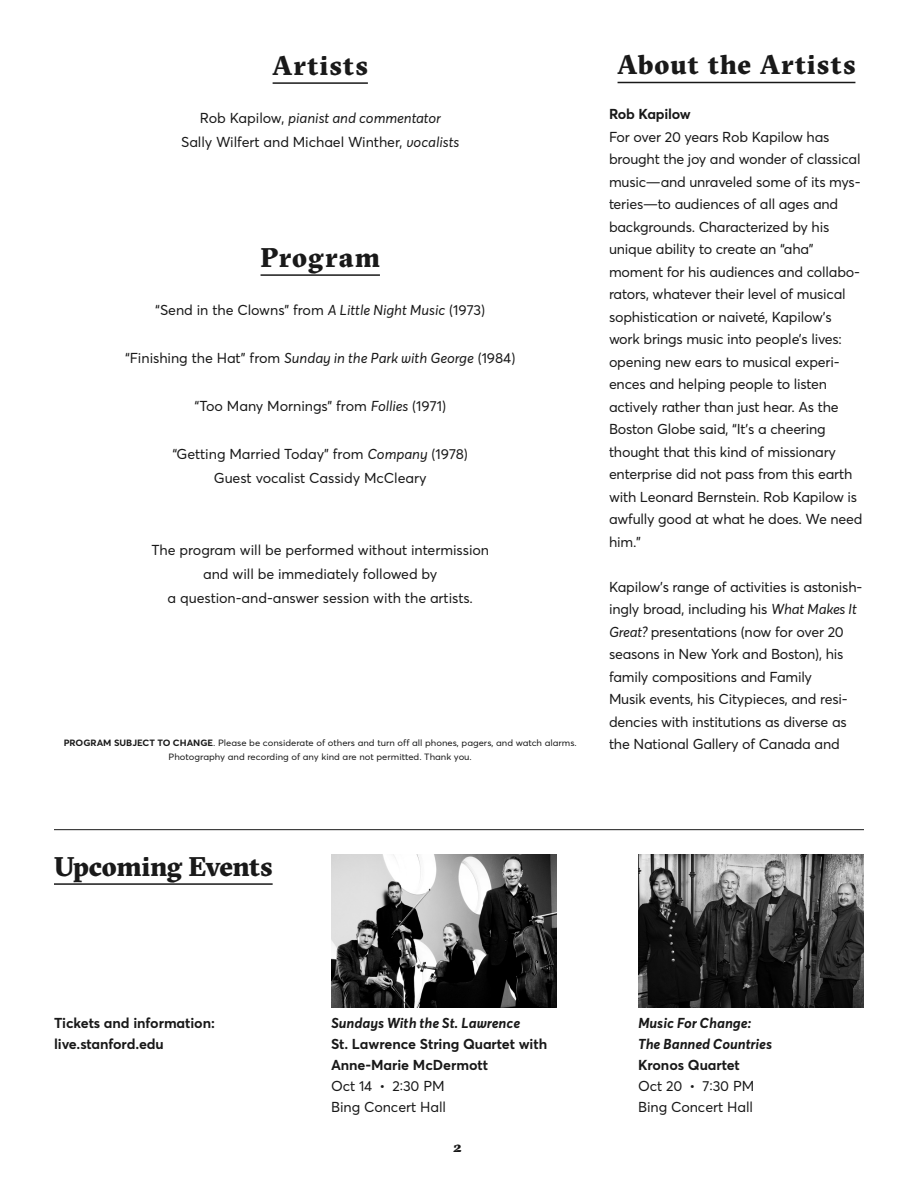
<style>
.page{position:relative;width:918px;height:1188px;background:#fff}
.page>*{position:absolute;margin:0;border:0;box-sizing:border-box;transform-origin:0 0}
.t1{font:900 27px "GT Sectra";letter-spacing:.03em;color:#191919}
.t2{font:900 27px "GT Sectra";letter-spacing:-.02em;color:#191919}
.t3{font:900 15px "GT Sectra";color:#191919}
.t4{font:14.25px/22.5px "Averta";letter-spacing:-.015em;color:#191919}
.t5{font:700 14.25px/21px "Averta";letter-spacing:-.005em;color:#191919}
.t6{font:italic 700 14.25px/21px "Averta";letter-spacing:-.005em;color:#191919}
.t7{font:9px/13.5px "Averta";color:#191919;text-align:center;scale:1.05 1}
.s1{font-style:italic}
.s2{font-weight:700}
</style>
<div class="page">
<hr style="left:618px;top:82px;width:237px;height:1px;background:#191919">
<hr style="left:273px;top:82px;width:95px;height:2px;background:#191919">
<hr style="left:261px;top:274px;width:119px;height:2px;background:#191919">
<img style="left:638px;top:855px;width:226px;height:152px">
<img style="left:331px;top:855px;width:226px;height:152px">
<hr style="left:54px;top:883px;width:219px;height:2px;background:#191919">
<hr style="left:54px;top:829px;width:810px;height:1px;background:#191919">
<h1 class="t1" style="left:273px;top:50px;width:97px">Artists</h1>
<p class="t4" style="left:181px;top:107px;width:280px;line-height:24px;text-align:center">Rob Kapilow, <span class="s1">pianist and commentator<br></span>Sally Wilfert and Michael Winther, <span class="s1">vocalists</span></p>
<h1 class="t1" style="left:261px;top:242px;width:121px">Program</h1>
<p class="t4" style="left:155px;top:300px;width:332px">“Send in the Clowns” from <span class="s1">A Little Night Music</span> (1973)</p>
<p class="t4" style="left:125px;top:348px;width:392px">“Finishing the Hat” from <span class="s1">Sunday in the Park with George</span> (1984)</p>
<p class="t4" style="left:194px;top:396px;width:253px">“Too Many Mornings” from <span class="s1">Follies</span> (1971)</p>
<p class="t4" style="left:173px;top:443px;width:297px;line-height:24px;text-align:center">“Getting Married Today” from <span class="s1">Company</span> (1978)<br>Guest vocalist Cassidy McCleary</p>
<p class="t4" style="left:151px;top:539px;width:339px;line-height:24px;text-align:center">The program will be performed without intermission and will be immediately followed by<br>a question-and-answer session with the artists.</p>
<p class="t7" style="left:64px;top:737px;width:490px"><span class="s2">PROGRAM SUBJECT TO CHANGE</span>. Please be considerate of others and turn off all phones, pagers, and watch alarms.<br>Photography and recording of any kind are not permitted. Thank you.</p>
<h1 class="t1" style="left:618px;top:49px;width:240px">About the Artists</h1>
<p class="t5" style="left:609px;top:105px;width:83px">Rob Kapilow</p>
<p class="t4" style="left:609px;top:127px;width:255px">For over 20 years Rob Kapilow has brought the joy and wonder of classical music—and unraveled some of its mys&shy;teries—to audiences of all ages and backgrounds. Characterized by his unique ability to create an “aha” moment for his audiences and collabo&shy;rators, whatever their level of musical sophistication or naiveté, Kapilow’s work brings music into people’s lives: opening new ears to musical experi&shy;ences and helping people to listen actively rather than just hear. As the Boston Globe said, “It’s a cheering thought that this kind of missionary enterprise did not pass from this earth with Leonard Bernstein. Rob Kapilow is awfully good at what he does. We need him.”</p>
<p class="t4" style="left:609px;top:577px;width:255px">Kapilow’s range of activities is astonish&shy;ingly broad, including his <span class="s1">What Makes It Great?</span> presentations (now for over 20 seasons in New York and Boston), his family compositions and Family<br>Musik events, his Citypieces, and resi&shy;dencies with institutions as diverse as the National Gallery of Canada and</p>
<h1 class="t2" style="left:54px;top:851px;width:220px">Upcoming Events</h1>
<p class="t5" style="left:54px;top:1014px;width:163px">Tickets and information: live.stanford.edu</p>
<p class="t6" style="left:331px;top:1013px;width:191px">Sundays With the St. Lawrence</p>
<p class="t5" style="left:331px;top:1035px;width:218px">St. Lawrence String Quartet with<br>Anne-Marie McDermott</p>
<p class="t4" style="left:331px;top:1077px;width:117px;line-height:21px">Oct 14 • 2∶30 PM<br>Bing Concert Hall</p>
<p class="t3" style="left:453px;top:1138px;width:10px">2</p>
<p class="t6" style="left:638px;top:1013px;width:136px">Music For Change:<br>The Banned Countries</p>
<p class="t5" style="left:638px;top:1056px;width:103px">Kronos Quartet</p>
<p class="t4" style="left:638px;top:1077px;width:118px;line-height:21px">Oct 20 • 7∶30 PM<br>Bing Concert Hall</p>
</div>
